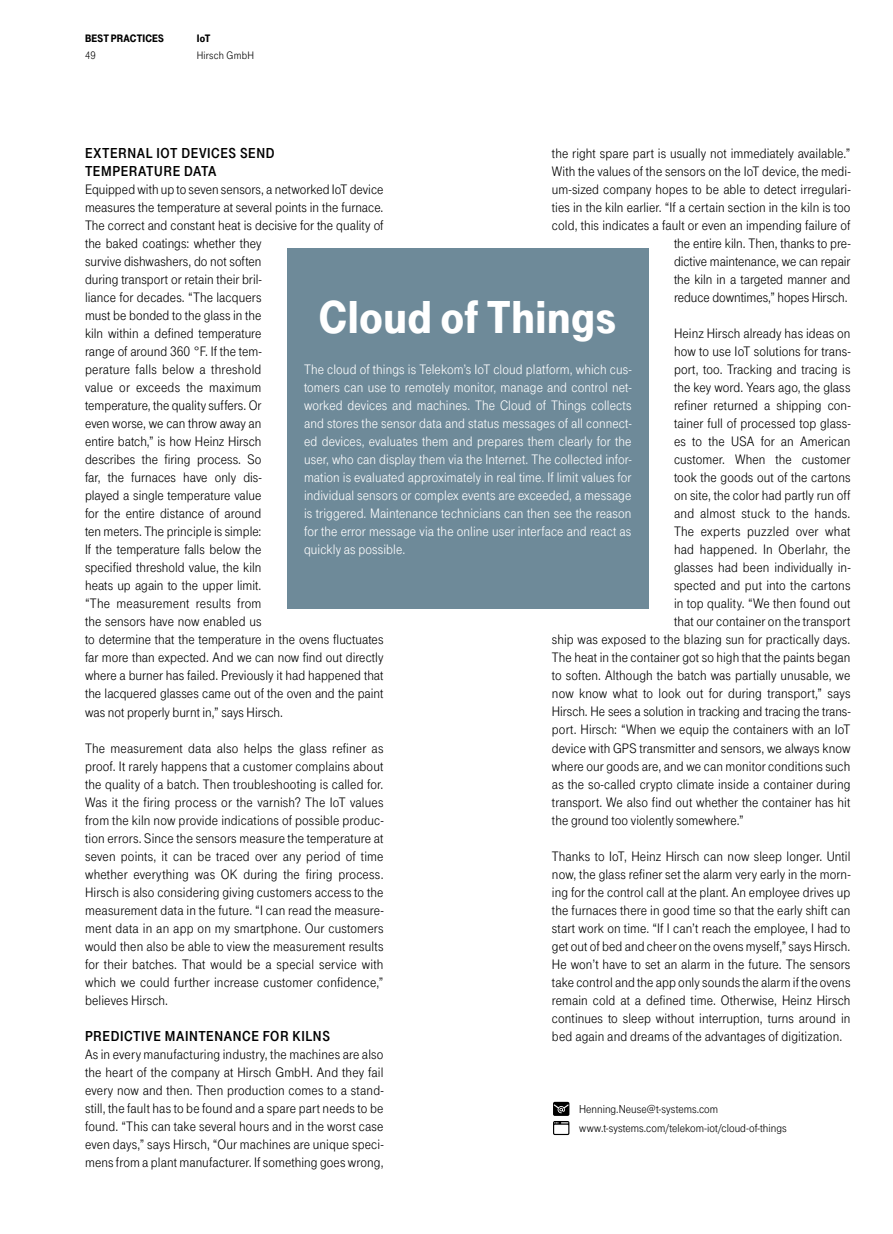
<style>
.page{position:relative;width:893px;height:1234px;background:#fff}
.page>*{position:absolute;margin:0;border:0;box-sizing:border-box;transform-origin:0 0}
.t1{font:48px "Tele Grotesk Ultr";letter-spacing:.015em;color:#fff}
.t2{font:15px/18px "Tele Grotesk Fett";letter-spacing:.04em;color:#000}
.t3{font:14.25px/18px "Tele Grotesk Norm";letter-spacing:.005em;color:#000;text-align:justify}
.t4{font:14.25px/18px "Tele Grotesk Norm";letter-spacing:.005em;color:#fff;text-align:justify}
.t5{font:12px "Tele Grotesk Norm";color:#000}
.t6{font:11.25px "Tele Grotesk Ultr";letter-spacing:.015em;color:#000}
.t7{font:11.25px "Tele Grotesk Norm";letter-spacing:.02em;color:#000}
</style>
<div class="page">
<div style="left:287px;top:248px;width:361px;height:360px;background:#6e8a99"></div>
<svg style="left:553px;top:1101px;width:16px;height:33px"></svg>
<p class="t6" style="left:85px;top:32px;width:80px">BEST PRACTICES</p>
<p class="t6" style="left:197px;top:32px;width:15px">IoT</p>
<p class="t7" style="left:85px;top:49px;width:12px">49</p>
<p class="t7" style="left:197px;top:49px;width:59px">Hirsch GmbH</p>
<p class="t2" style="left:85px;top:144px;width:191px">EXTERNAL IOT DEVICES SEND<br>TEMPERATURE DATA</p>
<p class="t3" style="left:85px;top:181px;width:300px;text-align:left">Equipped with up to seven sensors, a networked IoT device measures the temperature at several points in the furnace.<br>The correct and constant heat is decisive for the quality of the baked coatings: whether they<br>survive dishwashers, do not soften<br>during transport or retain their bril-<br>liance for decades. “The lacquers<br>must be bonded to the glass in the<br>kiln within a defined temperature<br>range of around 360 °F. If the tem-<br>perature falls below a threshold<br>value or exceeds the maximum<br>temperature, the quality suffers. Or<br>even worse, we can throw away an<br>entire batch,” is how Heinz Hirsch<br>describes the firing process. So<br>far, the furnaces have only dis-<br>played a single temperature value<br>for the entire distance of around<br>ten meters. The principle is simple:<br>If the temperature falls below the<br>specified threshold value, the kiln<br>heats up again to the upper limit.<br>“The measurement results from<br>the sensors have now enabled us<br>to determine that the temperature in the ovens fluctuates far more than expected. And we can now find out directly where a burner has failed. Previously it had happened that the lacquered glasses came out of the oven and the paint was not properly burnt in,” says Hirsch.</p>
<p class="t3" style="left:85px;top:738px;width:300px">The measurement data also helps the glass refiner as proof. It rarely happens that a customer complains about the quality of a batch. Then troubleshooting is called for.<br>Was it the firing process or the varnish? The IoT values from the kiln now provide indications of possible produc&shy;tion errors. Since the sensors measure the temperature at seven points, it can be traced over any period of time whether everything was OK during the firing process.<br>Hirsch is also considering giving customers access to the measurement data in the future. “I can read the measure&shy;ment data in an app on my smartphone. Our customers would then also be able to view the measurement results for their batches. That would be a special service with which we could further increase customer confidence,” believes Hirsch.</p>
<p class="t2" style="left:85px;top:1026px;width:246px">PREDICTIVE MAINTENANCE FOR KILNS</p>
<p class="t3" style="left:85px;top:1045px;width:300px">As in every manufacturing industry, the machines are also the heart of the company at Hirsch GmbH. And they fail every now and then. Then production comes to a stand&shy;still, the fault has to be found and a spare part needs to be found. “This can take several hours and in the worst case even days,” says Hirsch, “Our machines are unique speci&shy;mens from a plant manufacturer. If something goes wrong,</p>
<p class="t3" style="left:552px;top:145px;width:300px;text-align:right">the right spare part is usually not immediately available.” With the values of the sensors on the IoT device, the medi&shy;um-sized company hopes to be able to detect irregulari&shy;ties in the kiln earlier. “If a certain section in the kiln is too cold, this indicates a fault or even an impending failure of the entire kiln. Then, thanks to pre-<br>dictive maintenance, we can repair<br>the kiln in a targeted manner and<br>reduce downtimes,” hopes Hirsch.</p>
<p class="t3" style="left:674px;top:324px;width:178px">Heinz Hirsch already has ideas on</p>
<p class="t3" style="left:674px;top:342px;width:178px">how to use IoT solutions for trans-</p>
<p class="t3" style="left:674px;top:360px;width:178px">port, too. Tracking and tracing is</p>
<p class="t3" style="left:674px;top:378px;width:178px">the key word. Years ago, the glass</p>
<p class="t3" style="left:674px;top:396px;width:178px">refiner returned a shipping con-</p>
<p class="t3" style="left:674px;top:414px;width:178px">tainer full of processed top glass-</p>
<p class="t3" style="left:674px;top:432px;width:178px">es to the USA for an American</p>
<p class="t3" style="left:674px;top:450px;width:178px">customer. When the customer</p>
<p class="t3" style="left:674px;top:468px;width:178px">took the goods out of the cartons</p>
<p class="t3" style="left:674px;top:486px;width:178px">on site, the color had partly run off</p>
<p class="t3" style="left:674px;top:504px;width:178px">and almost stuck to the hands.</p>
<p class="t3" style="left:674px;top:522px;width:178px">The experts puzzled over what</p>
<p class="t3" style="left:674px;top:540px;width:178px">had happened. In Oberlahr, the</p>
<p class="t3" style="left:674px;top:558px;width:178px">glasses had been individually in-</p>
<p class="t3" style="left:674px;top:576px;width:178px">spected and put into the cartons</p>
<p class="t3" style="left:674px;top:594px;width:178px">in top quality. “We then found out</p>
<p class="t3" style="left:674px;top:612px;width:178px">that our container on the transport</p>
<p class="t3" style="left:552px;top:630px;width:300px">ship was exposed to the blazing sun for practically days.</p>
<p class="t3" style="left:552px;top:648px;width:300px">The heat in the container got so high that the paints began</p>
<p class="t3" style="left:552px;top:666px;width:300px">to soften. Although the batch was partially unusable, we</p>
<p class="t3" style="left:552px;top:684px;width:300px">now know what to look out for during transport,” says</p>
<p class="t3" style="left:552px;top:702px;width:300px">Hirsch. He sees a solution in tracking and tracing the trans-</p>
<p class="t3" style="left:552px;top:720px;width:300px">port. Hirsch: “When we equip the containers with an IoT</p>
<p class="t3" style="left:552px;top:738px;width:300px">device with GPS transmitter and sensors, we always know</p>
<p class="t3" style="left:552px;top:756px;width:300px">where our goods are, and we can monitor conditions such</p>
<p class="t3" style="left:552px;top:774px;width:300px">as the so-called crypto climate inside a container during</p>
<p class="t3" style="left:552px;top:792px;width:300px">transport. We also find out whether the container has hit</p>
<p class="t3" style="left:552px;top:810px;width:193px">the ground too violently somewhere.”</p>
<p class="t3" style="left:552px;top:846px;width:300px">Thanks to IoT, Heinz Hirsch can now sleep longer. Until now, the glass refiner set the alarm very early in the morn&shy;ing for the control call at the plant. An employee drives up the furnaces there in good time so that the early shift can start work on time. “If I can’t reach the employee, I had to get out of bed and cheer on the ovens myself,” says Hirsch.<br>He won’t have to set an alarm in the future. The sensors take control and the app only sounds the alarm if the ovens remain cold at a defined time. Otherwise, Heinz Hirsch continues to sleep without interruption, turns around in bed again and dreams of the advantages of digitization.</p>
<h1 class="t1" style="left:319px;top:290px;width:299px">Cloud of Things</h1>
<p class="t4" style="left:304px;top:361px;width:329px">The cloud of things is Telekom’s IoT cloud platform, which cus&shy;tomers can use to remotely monitor, manage and control net&shy;worked devices and machines. The Cloud of Things collects and stores the sensor data and status messages of all connect&shy;ed devices, evaluates them and prepares them clearly for the user, who can display them via the Internet. The collected infor&shy;mation is evaluated approximately in real time. If limit values for individual sensors or complex events are exceeded, a message is triggered. Maintenance technicians can then see the reason for the error message via the online user interface and react as quickly as possible.</p>
<p class="t5" style="left:579px;top:1101px;width:141px">Henning.Neuse@t-systems.com</p>
<p class="t5" style="left:579px;top:1121px;width:209px">www.t-systems.com/telekom-iot/cloud-of-things</p>
</div>
